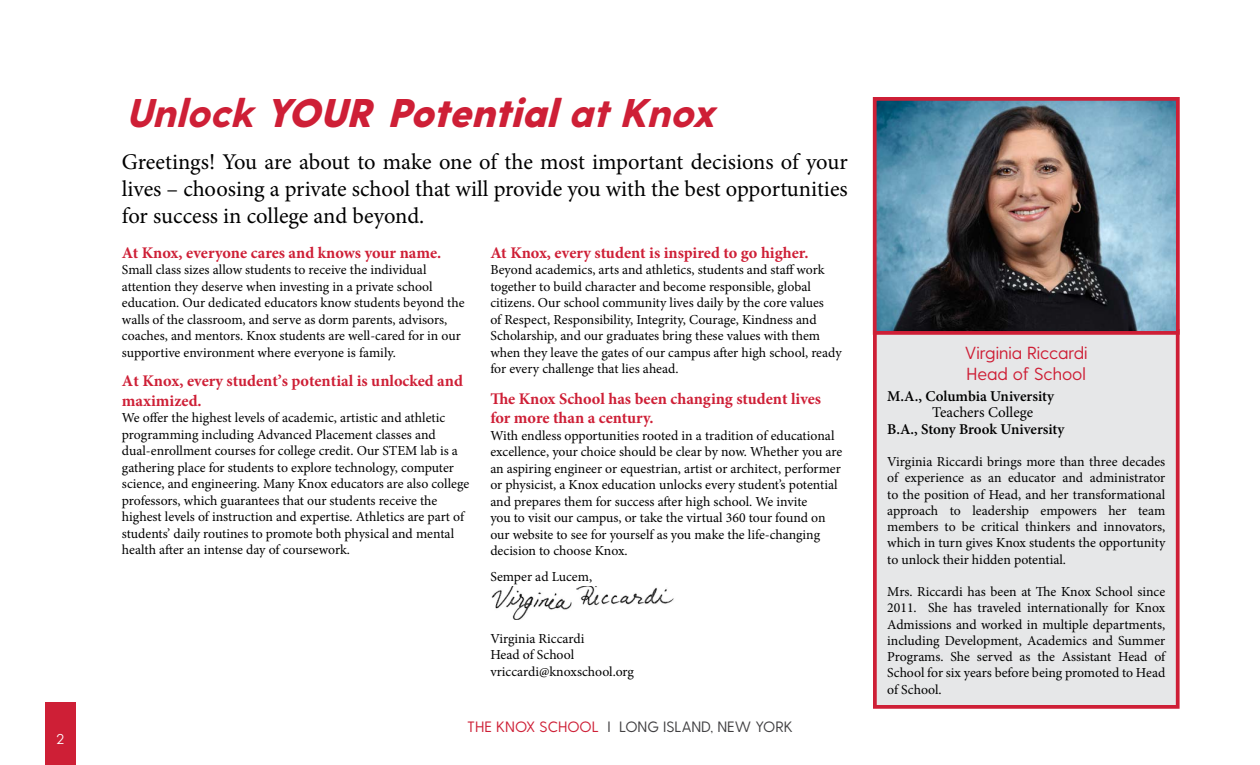
<style>
.page{position:relative;width:1260px;height:765px;background:#fff}
.page>*{position:absolute;margin:0;border:0;box-sizing:border-box;transform-origin:0 0}
.t1{font:italic 800 40px "Greycliff CF";color:#ce1f36}
.t2{font:22.5px/27px "Minion Pro";color:#000;text-align:justify}
.t3{font:17.5px/21px "Greycliff CF";color:#ce1f36}
.t4{font:700 16.25px/19.5px "Minion Pro";color:#ce1f36}
.t5{font:600 15px "Minion Pro";letter-spacing:-.005em;color:#000}
.t6{font:15px "Greycliff CF";color:#414042}
.t7{font:15px "Minion Pro";color:#000}
.t8{font:13.75px/16.5px "Minion Pro";color:#000}
.t9{font:13.75px "Century Gothic";color:#fff}
.s1{font-style:inherit}
.s2{color:#ce1f36}
</style>
<div class="page">
<div style="left:45px;top:702px;width:31px;height:63px;background:#ce1f36"></div>
<img style="left:491px;top:586px;width:183px;height:33px">
<div style="left:873px;top:329px;width:307px;height:380px;background:#e6e7e8;border:4px solid #ce1f36"></div>
<img style="left:878px;top:102px;width:297px;height:228px">
<div style="left:873px;top:97px;width:307px;height:238px;border:4px solid #ce1f36"></div>
<p class="t9" style="left:57px;top:729px;width:9px">2</p>
<h1 class="t1" style="left:126px;top:89px;width:603px"><span class="s1">Unlock</span> YOUR Potential <span class="s1">atKnox</span></h1>
<h2 class="t2" style="left:122px;top:149px;width:727px">Greetings! You are about to make one of the most important decisions of your lives – choosing a private school that will provide you with the best opportunities for success in college and beyond.</h2>
<p class="t4" style="left:122px;top:242px;width:321px">At Knox, everyone cares and knows your name.</p>
<p class="t8" style="left:122px;top:261px;width:344px">Small class sizes allow students to receive the individual attention they deserve when investing in a private school education. Our dedicated educators know students beyond the walls of the classroom, and serve as dorm parents, advisors, coaches, and mentors. Knox students are well-cared for in our supportive environment where everyone is family.</p>
<p class="t4" style="left:122px;top:371px;width:343px">At Knox, every student’s potential is unlocked and maximized.</p>
<p class="t8" style="left:122px;top:409px;width:349px">We offer the highest levels of academic, artistic and athletic programming including Advanced Placement classes and dual-enrollment courses for college credit. Our STEM lab is a gathering place for students to explore technology, computer science, and engineering. Many Knox educators are also college professors, which guarantees that our students receive the highest levels of instruction and expertise. Athletics are part of students’ daily routines to promote both physical and mental health after an intense day of coursework.</p>
<p class="t4" style="left:490px;top:242px;width:320px">At Knox, every student is inspired to go higher.</p>
<p class="t8" style="left:490px;top:261px;width:353px">Beyond academics, arts and athletics, students and staff work together to build character and become responsible, global citizens. Our school community lives daily by the core values<br>of Respect, Responsibility, Integrity, Courage, Kindness and Scholarship, and our graduates bring these values with them when they leave the gates of our campus after high school, ready for every challenge that lies ahead.</p>
<p class="t4" style="left:490px;top:389px;width:332px">The Knox School has been changing student lives for more than a century.</p>
<p class="t8" style="left:490px;top:427px;width:353px">With endless opportunities rooted in a tradition of educational excellence, your choice should be clear by now. Whether you are an aspiring engineer or equestrian, artist or architect, performer or physicist, a Knox education unlocks every student’s potential and prepares them for success after high school. We invite<br>you to visit our campus, or take the virtual 360 tour found on our website to see for yourself as you make the life-changing decision to choose Knox.</p>
<p class="t8" style="left:490px;top:568px;width:103px">Semper ad Lucem,</p>
<p class="t8" style="left:490px;top:630px;width:145px">Virginia Riccardi<br>Head of School vriccardi@knoxschool.org</p>
<p class="t6" style="left:467px;top:718px;width:327px"><span class="s2">THE KNOX SCHOOL</span> I LONG ISLAND, NEW YORK</p>
<p class="t3" style="left:965px;top:342px;width:124px">Virginia Riccardi<br>Head of School</p>
<p class="t5" style="left:887px;top:386px;width:168px">M.A., Columbia University</p>
<p class="t7" style="left:932px;top:403px;width:102px">Teachers College</p>
<p class="t5" style="left:887px;top:418px;width:179px">B.A., Stony Brook University</p>
<p class="t8" style="left:887px;top:454px;width:280px;text-align:justify">Virginia Riccardi brings more than three decades of experience as an educator and administrator to the position of Head, and her transformational approach to leadership empowers her team members to be critical thinkers and innovators, which in turn gives Knox students the opportunity to unlock their hidden potential.</p>
<p class="t8" style="left:887px;top:584px;width:280px;text-align:justify">Mrs. Riccardi has been at The Knox School since 2011. She has traveled internationally for Knox Admissions and worked in multiple departments, including Development, Academics and Summer Programs. She served as the Assistant Head of School for six years before being promoted to Head of School.</p>
</div>
